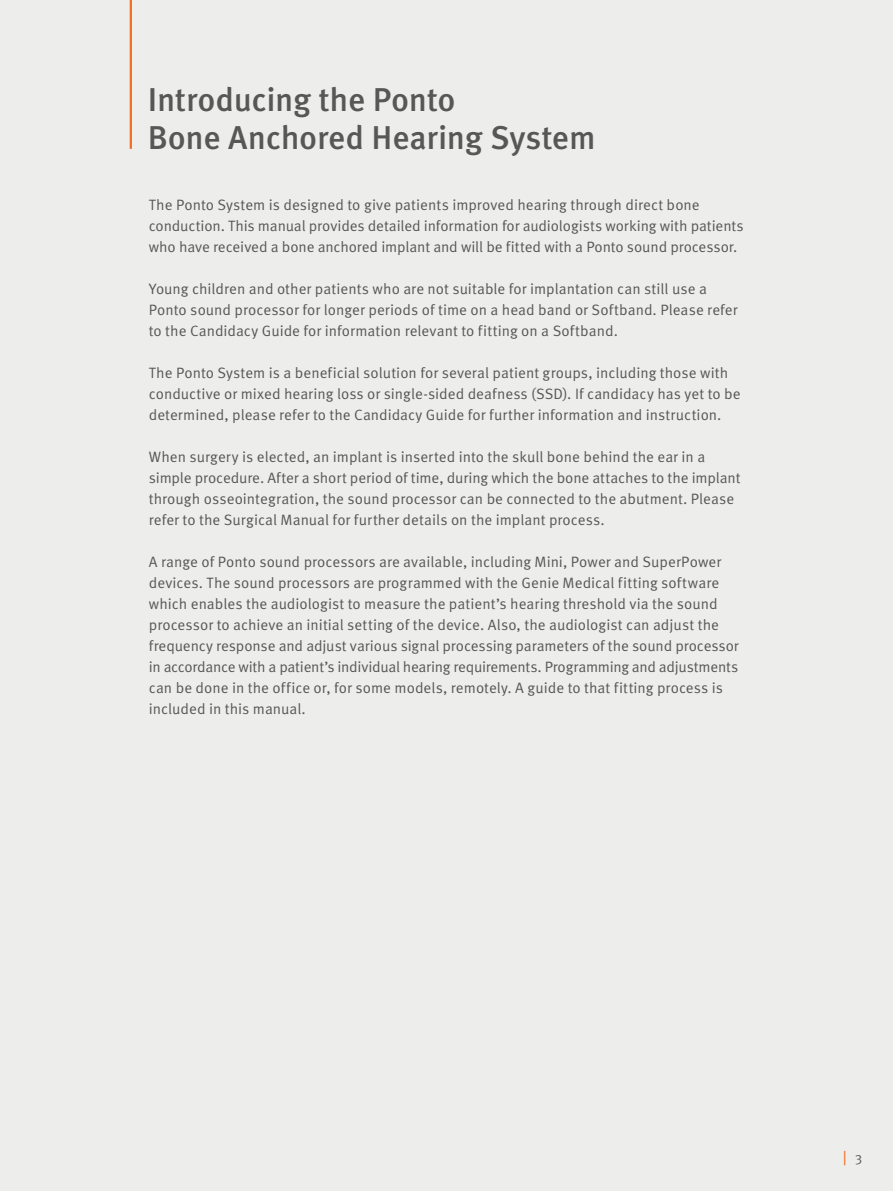
<style>
.page{position:relative;width:893px;height:1191px;background:#ededeb}
.page>*{position:absolute;margin:0;border:0;box-sizing:border-box;transform-origin:0 0}
.t1{font:500 33px/37.5px "Meta Pro OM";letter-spacing:-.01em;color:#575855}
.t2{font:15px/21px "Meta Pro OM";color:#575855}
.t3{font:13.5px "Meta Pro OM";color:#575855}
</style>
<div class="page">
<hr style="left:130px;top:0;width:2px;height:149px;background:#f36e21">
<h1 class="t1" style="left:148px;top:82px;width:449px">Introducing the Ponto<br>Bone Anchored Hearing System</h1>
<p class="t2" style="left:149px;top:194px;width:596px">The Ponto System is designed to give patients improved hearing through direct bone conduction. This manual provides detailed information for audiologists working with patients who have received a bone anchored implant and will be fitted with a Ponto sound processor.</p>
<p class="t2" style="left:149px;top:278px;width:590px">Young children and other patients who are not suitable for implantation can still use a<br>Ponto sound processor for longer periods of time on a head band or Softband. Please refer to the Candidacy Guide for information relevant to fitting on a Softband.</p>
<p class="t2" style="left:149px;top:362px;width:593px">The Ponto System is a beneficial solution for several patient groups, including those with conductive or mixed hearing loss or single-sided deafness (SSD). If candidacy has yet to be determined, please refer to the Candidacy Guide for further information and instruction.</p>
<p class="t2" style="left:149px;top:446px;width:593px">When surgery is elected, an implant is inserted into the skull bone behind the ear in a simple procedure. After a short period of time, during which the bone attaches to the implant through osseointegration, the sound processor can be connected to the abutment. Please refer to the Surgical Manual for further details on the implant process.</p>
<p class="t2" style="left:149px;top:551px;width:591px">A range of Ponto sound processors are available, including Mini, Power and SuperPower devices. The sound processors are programmed with the Genie Medical fitting software which enables the audiologist to measure the patient’s hearing threshold via the sound processor to achieve an initial setting of the device. Also, the audiologist can adjust the frequency response and adjust various signal processing parameters of the sound processor in accordance with a patient’s individual hearing requirements. Programming and adjustments can be done in the office or, for some models, remotely. A guide to that fitting process is included in this manual.</p>
<p class="t3" style="left:855px;top:1151px;width:9px">3</p>
</div>
